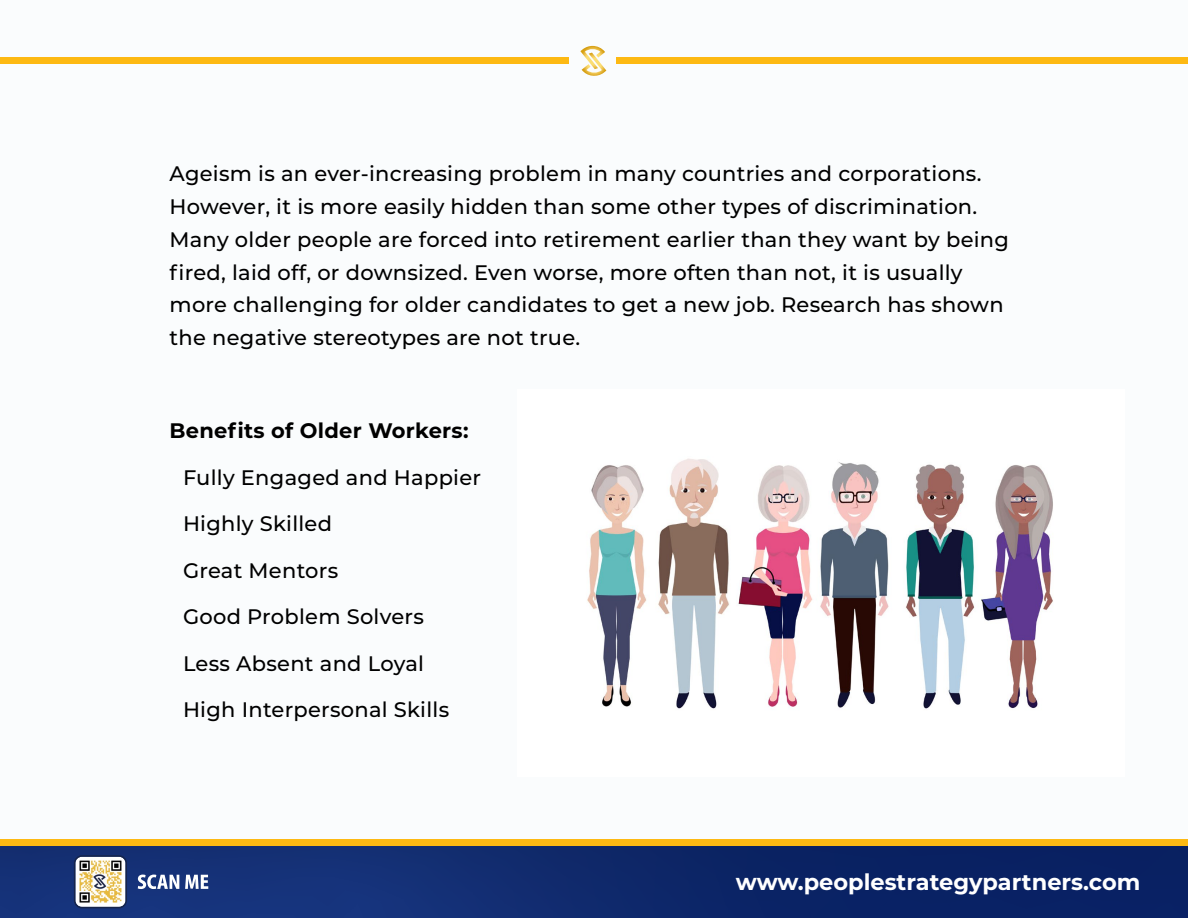
<style>
.page{position:relative;width:1188px;height:918px;background:#fff}
.page>*{position:absolute;margin:0;border:0;box-sizing:border-box;transform-origin:0 0}
.t1{font:700 22.5px "Montserrat";color:#fff}
.t2{font:500 21px/33px "Montserrat";letter-spacing:.015em;color:#000}
.t3{font:700 21px "Montserrat";letter-spacing:.015em;color:#000}
</style>
<div class="page">
<div style="left:0;top:0;width:1188px;height:879px;background:#fafcfd"></div>
<div style="left:0;top:57px;width:1188px;height:6px;background:#fdb913"></div>
<div style="left:570px;top:38px;width:46px;height:46px;background:#fff"></div>
<svg style="left:580px;top:46px;width:26px;height:30px"></svg>
<div style="left:0;top:840px;width:1188px;height:78px;background:linear-gradient(to right,#18357c,#061e5e)"></div>
<div style="left:0;top:840px;width:1188px;height:6px;background:#fdb913"></div>
<svg style="left:74px;top:855px;width:53px;height:53px"></svg>
<svg style="left:138px;top:875px;width:41px;height:14px"></svg>
<svg style="left:185px;top:875px;width:23px;height:14px"></svg>
<img style="left:587px;top:459px;width:466px;height:250px">
<p class="t2" style="left:170px;top:156px;width:841px">Ageism is an ever-increasing problem in many countries and corporations.<br>However, it is more easily hidden than some other types of discrimination.<br>Many older people are forced into retirement earlier than they want by being fired, laid off, or downsized. Even worse, more often than not, it is usually more challenging for older candidates to get a new job. Research has shown the negative stereotypes are not true.</p>
<p class="t3" style="left:170px;top:416px;width:301px">Benefits of Older Workers:</p>
<p class="t2" style="left:183px;top:460px;width:300px">Fully Engaged and Happier</p>
<p class="t2" style="left:183px;top:507px;width:151px">Highly Skilled</p>
<p class="t2" style="left:183px;top:553px;width:157px">Great Mentors</p>
<p class="t2" style="left:183px;top:600px;width:242px">Good Problem Solvers</p>
<p class="t2" style="left:183px;top:646px;width:243px">Less Absent and Loyal</p>
<p class="t2" style="left:183px;top:693px;width:268px">High Interpersonal Skills</p>
<p class="t1" style="left:736px;top:866px;width:406px">www.peoplestrategypartners.com</p>
</div>
